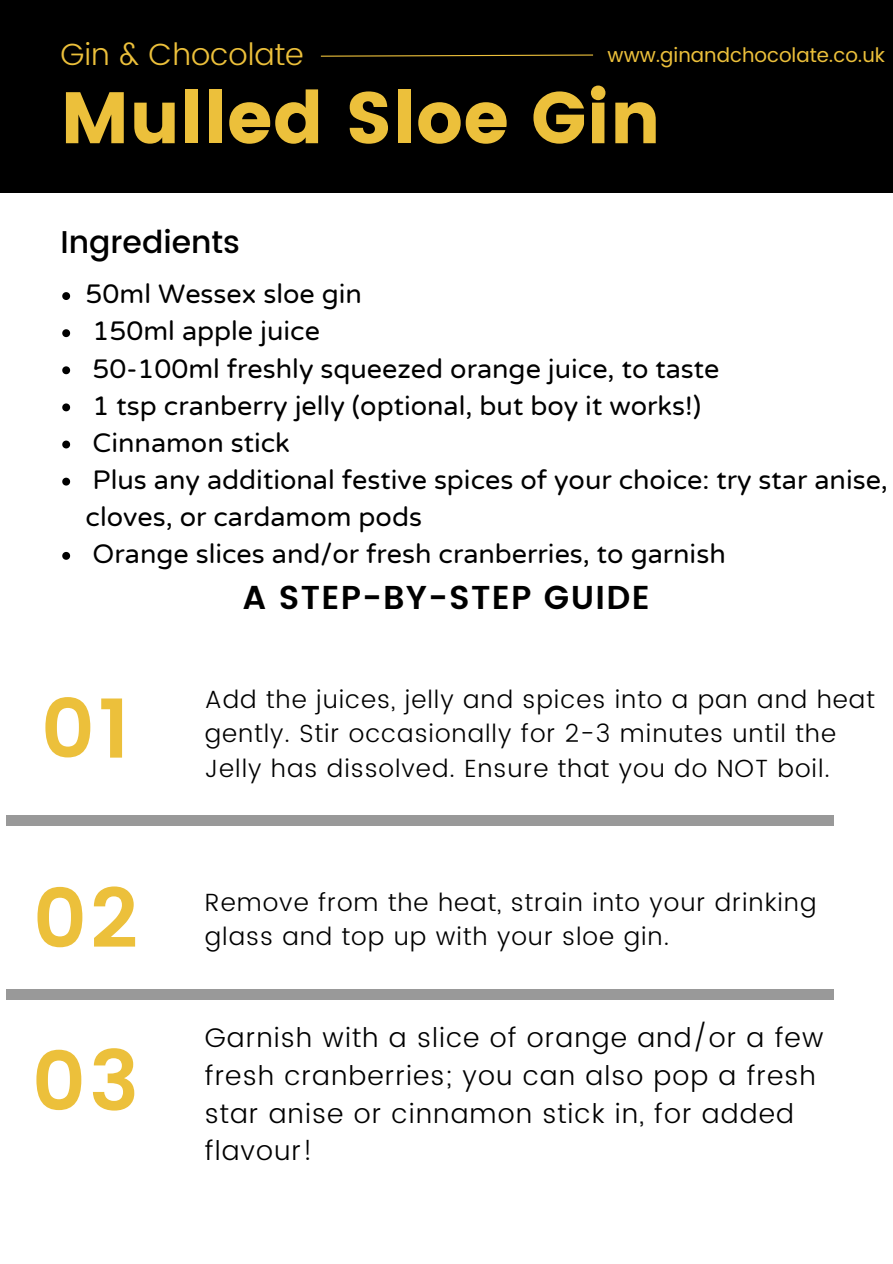
<style>
.page{position:relative;width:893px;height:1264px;background:#fff}
.page>*{position:absolute;margin:0;border:0;box-sizing:border-box;transform-origin:0 0}
.t1{font:600 83.25px "Poppins";color:#ecc03b}
.t2{font:72.75px "Poppins";color:#ecc03b}
.t3{font:600 33px "Poppins";letter-spacing:.04em;color:#000}
.t4{font:500 31.5px "Poppins";color:#000}
.t5{font:300 30.6px "Poppins";color:#ecc03b}
.t6{font:27px/37px "Varela Round";color:#000}
.t7{font:300 27px/37.7px "Poppins";letter-spacing:.04em;color:#000}
.t8{font:300 24.9px/34.5px "Poppins";letter-spacing:.04em;color:#000}
.t9{font:19.95px "Poppins";color:#ecc03b}
</style>
<div class="page">
<div style="left:0;top:0;width:892px;height:193px;background:#000"></div>
<svg style="left:320px;top:54px;width:274px;height:3px"></svg>
<div style="left:6px;top:989px;width:828px;height:10px;background:#999"></div>
<svg style="left:62px;top:292px;width:8px;height:8px"></svg>
<svg style="left:62px;top:329px;width:8px;height:8px"></svg>
<svg style="left:62px;top:366px;width:8px;height:8px"></svg>
<svg style="left:62px;top:403px;width:8px;height:8px"></svg>
<svg style="left:62px;top:440px;width:8px;height:8px"></svg>
<svg style="left:62px;top:477px;width:8px;height:8px"></svg>
<svg style="left:62px;top:552px;width:8px;height:8px"></svg>
<div style="left:6px;top:815px;width:828px;height:10px;background:#999"></div>
<p class="t5" style="left:60px;top:37px;width:245px">Gin &amp; Chocolate</p>
<h2 class="t2" style="left:60px;top:76px;width:601px">Mulled Sloe Gin</h2>
<p class="t9" style="left:607px;top:43px;width:279px">www.ginandchocolate.co.uk</p>
<p class="t4" style="left:60px;top:224px;width:181px">Ingredients</p>
<p class="t6" style="left:86px;top:276px;width:803px">50ml Wessex sloe gin<br>150ml apple juice<br>50-100ml freshly squeezed orange juice, to taste<br>1 tsp cranberry jelly (optional, but boy it works!)<br>Cinnamon stick<br>Plus any additional festive spices of your choice: try star anise, cloves, or cardamom pods<br>Orange slices and/or fresh cranberries, to garnish</p>
<p class="t3" style="left:243px;top:578px;width:408px">A STEP-BY-STEP GUIDE</p>
<h1 class="t1" style="left:41px;top:680px;width:90px">01</h1>
<p class="t8" style="left:205px;top:682px;width:671px">Add the juices, jelly and spices into a pan and heat gently. Stir occasionally for 2-3 minutes until the<br>Jelly has dissolved. Ensure that you do NOT boil.</p>
<h1 class="t1" style="left:33px;top:870px;width:106px">02</h1>
<h1 class="t1" style="left:32px;top:1032px;width:108px">03</h1>
<p class="t8" style="left:205px;top:885px;width:613px">Remove from the heat, strain into your drinking glass and top up with your sloe gin.</p>
<p class="t7" style="left:205px;top:1019px;width:620px">Garnish with a slice of orange and/or a few fresh cranberries; you can also pop a fresh star anise or cinnamon stick in, for added flavour!</p>
</div>
